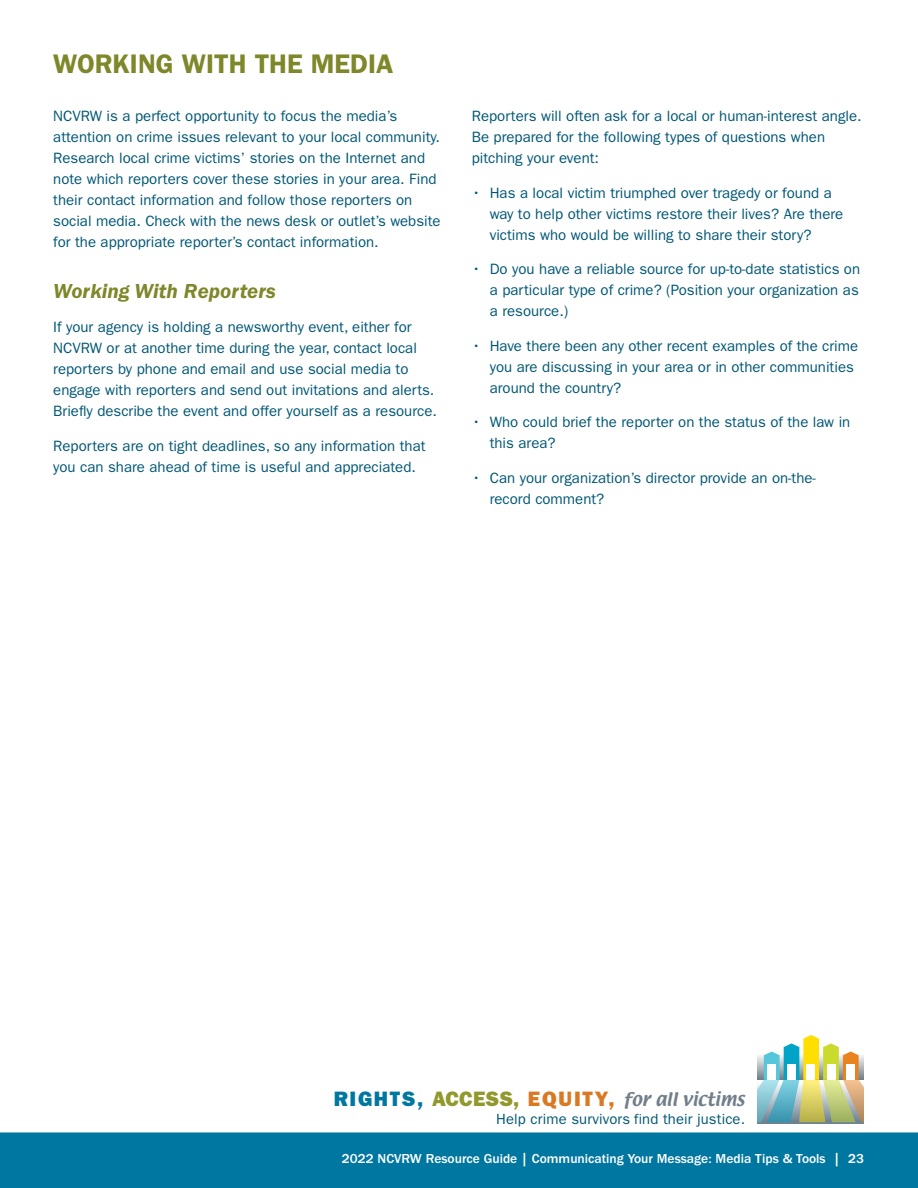
<style>
.page{position:relative;width:918px;height:1188px;background:#fff}
.page>*{position:absolute;margin:0;border:0;box-sizing:border-box;transform-origin:0 0}
.L1_Head{font:600 27px "ITC Franklin Gothic Std";color:#7e8729}
.L2_Head{font:italic 600 21px "ITC Franklin Gothic Std";color:#7e8729}
.t1{font:16.35px "Textile";color:#727f8a}
.Body_text{font:15px/21px "ITC Franklin Gothic Std";color:#005775}
.Bullet_L1{font:15px/21px "ITC Franklin Gothic Std";color:#005775}
.t2{font:14.85px "ITC Franklin Gothic Std";letter-spacing:.01em;color:#005775}
.t3{font:500 13.5px "ITC Franklin Gothic Std";color:#fff}
.s1{font-family:"ITC Franklin Gothic Std Hvy";font-size:21px;color:#0077a0}
.s2{font-family:"ITC Franklin Gothic Std Hvy";font-size:21px;color:#91982c}
.s3{font-family:"ITC Franklin Gothic Std Hvy";font-size:21px;color:#da7923}
.s4{font-family:"Franklin Gothic"}
</style>
<div class="page">
<div style="left:0;top:1132px;width:918px;height:56px;background:#0077a0"></div>
<svg style="left:758px;top:1122px;width:106px;height:1px"></svg>
<svg style="left:758px;top:1035px;width:106px;height:87px"></svg>
<div style="left:767px;top:1064px;width:9px;height:16px;background:#fff"></div>
<div style="left:787px;top:1064px;width:8px;height:16px;background:#fff"></div>
<div style="left:807px;top:1064px;width:8px;height:16px;background:#fff"></div>
<div style="left:827px;top:1064px;width:8px;height:16px;background:#fff"></div>
<div style="left:847px;top:1064px;width:8px;height:16px;background:#fff"></div>
<p class="L1_Head" style="left:53px;top:47px;width:342px">WORKING WITH THE MEDIA</p>
<p class="Body_text" style="left:53px;top:105px;width:389px">NCVRW is a perfect opportunity to focus the media’s attention on crime issues relevant to your local community.<br>Research local crime victims’ stories on the Internet and note which reporters cover these stories in your area. Find their contact information and follow those reporters on social media. Check with the news desk or outlet’s website for the appropriate reporter’s contact information.</p>
<p class="L2_Head" style="left:53px;top:279px;width:224px">Working With Reporters</p>
<p class="Body_text" style="left:53px;top:317px;width:385px">If your agency is holding a newsworthy event, either for NCVRW or at another time during the year, contact local reporters by phone and email and use social media to engage with reporters and send out invitations and alerts.<br>Briefly describe the event and offer yourself as a resource.</p>
<p class="Body_text" style="left:53px;top:435px;width:374px">Reporters are on tight deadlines, so any information that you can share ahead of time is useful and appreciated.</p>
<p class="Body_text" style="left:472px;top:106px;width:391px">Reporters will often ask for a local or human-interest angle.<br>Be prepared for the following types of questions when pitching your event:</p>
<p class="Bullet_L1" style="left:490px;top:182px;width:355px;text-indent:-18px">• Has a local victim triumphed over tragedy or found a way to help other victims restore their lives? Are there victims who would be willing to share their story?</p>
<p class="Bullet_L1" style="left:490px;top:259px;width:372px;text-align:justify;text-indent:-18px">• Do you have a reliable source for up-to-date statistics on a particular type of crime? (Position your organization as a resource.)</p>
<p class="Bullet_L1" style="left:490px;top:335px;width:370px;text-indent:-18px">• Have there been any other recent examples of the crime you are discussing in your area or in other communities around the country?</p>
<p class="Bullet_L1" style="left:490px;top:412px;width:362px;text-indent:-18px">• Who could brief the reporter on the status of the law in this area?</p>
<p class="Bullet_L1" style="left:490px;top:467px;width:328px;text-indent:-18px">• Can your organization’s director provide an on-the&shy;record comment?</p>
<p class="t1" style="left:334px;top:1088px;width:412px"><span class="s1">RIGHTS,</span> <span class="s2">ACCESS,</span> <span class="s3">EQUITY,</span> for all victims</p>
<p class="t2" style="left:496px;top:1110px;width:251px">Help crime survivors <span class="s4">fi</span>nd their justice.</p>
<p class="t3" style="left:342px;top:1151px;width:524px">2022 NCVRW Resource Guide | Communicating Your Message: Media Tips &amp; Tools | 23</p>
</div>
